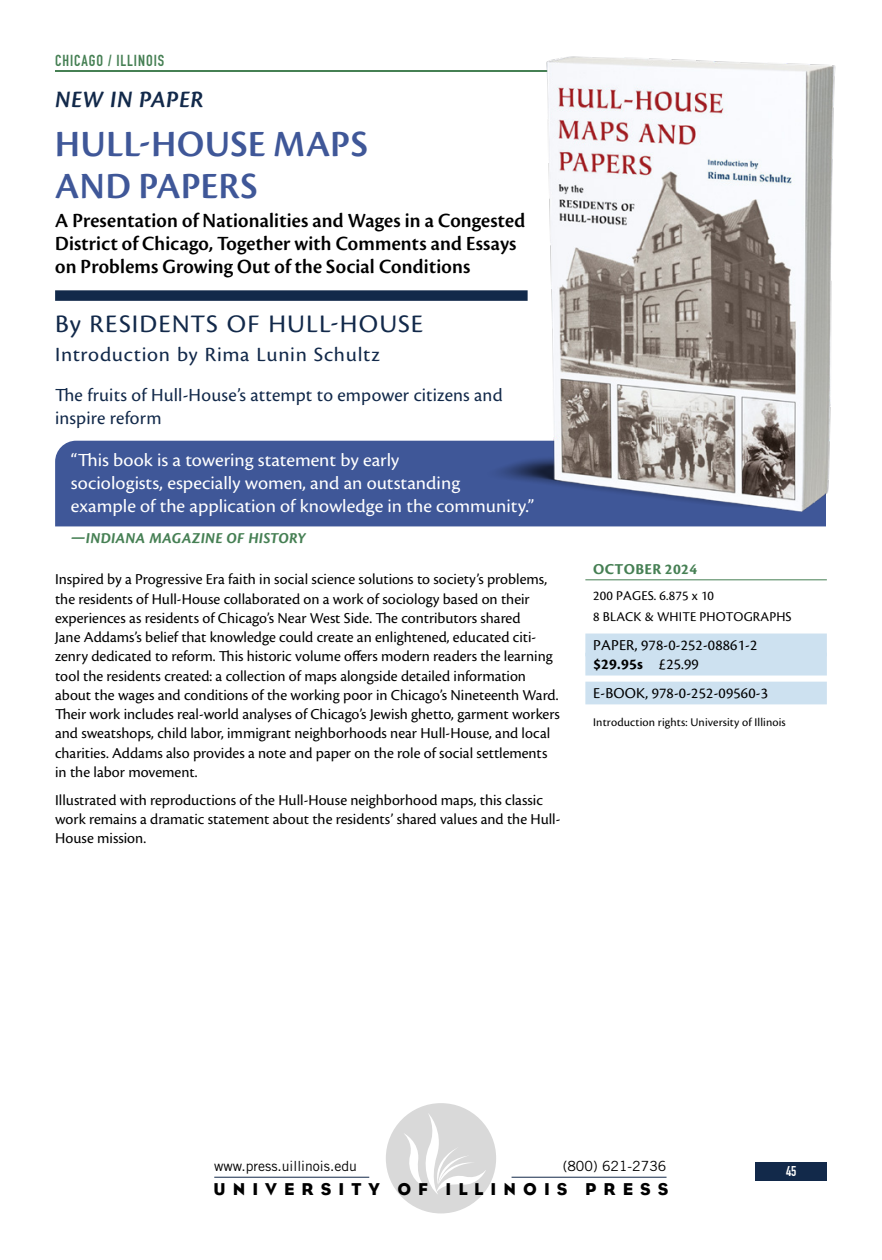
<style>
.page{position:relative;width:882px;height:1260px;background:#fff}
.page>*{position:absolute;margin:0;border:0;box-sizing:border-box;transform-origin:0 0}
.t1{font:38.5px/42px "Cronos Pro Semibold Disp";letter-spacing:.02em;color:#3f5798}
.t2{font:26.25px "Cronos Pro";letter-spacing:.04em;color:#12294a;scale:1.04 1}
.t3{font:italic 600 24.5px "Cronos Pro";letter-spacing:.02em;color:#12294a}
.t4{font:21px/22.8px "Cronos Pro Semibold Disp";letter-spacing:.01em;color:#000}
.t5{font:21px "Cronos Pro";letter-spacing:.03em;color:#12294a;scale:1.04 1}
.t6{font:19.25px/22.8px "Cronos Pro";color:#fff;scale:1.04 1}
.t7{font:19.25px/22.8px "Cronos Pro";letter-spacing:.01em;color:#12294a}
.t8{font:17.5px "Bureau Eagle FB Book";letter-spacing:.405em;color:#000}
.t9{font:15.75px/19.2px "Cronos Pro";color:#000}
.t10{font:italic 700 15.75px "Cronos Pro";letter-spacing:.01em;color:#468054}
.t11{font:15.75px "DIN Engschrift Std";letter-spacing:.06em;color:#468054}
.t12{font:700 15.75px "Cronos Pro";letter-spacing:.02em;color:#468054}
.t13{font:14px/21px "Cronos Pro";letter-spacing:.01em;color:#000}
.t14{font:14px "Trade Gothic LT Std";color:#000}
.t15{font:14px "DIN Engschrift Std";color:#fff}
.t16{font:12.25px "Cronos Pro";letter-spacing:.01em;color:#000}
.s1{font-weight:700}
</style>
<div class="page">
<div style="left:756px;top:1163px;width:71px;height:18px;background:#12294a"></div>
<hr style="left:512px;top:1177px;width:155px;height:1px;background:#12294a">
<hr style="left:214px;top:1177px;width:155px;height:1px;background:#12294a">
<div style="left:386px;top:1103px;width:110px;height:110px;background:#d9d9d9;border-radius:50%"></div>
<svg style="left:404px;top:1113px;width:82px;height:82px"></svg>
<hr style="left:55px;top:70px;width:747px;height:1px;background:#468054">
<div style="left:55px;top:290px;width:473px;height:11px;background:#12294a"></div>
<div style="left:55px;top:441px;width:771px;height:85px;background:#3f5798"></div>
<hr style="left:585px;top:579px;width:242px;height:1px;background:#468054">
<div style="left:585px;top:634px;width:242px;height:22px;background:#cde1f0"></div>
<div style="left:585px;top:653px;width:242px;height:23px;background:#cde1f0"></div>
<div style="left:585px;top:682px;width:242px;height:22px;background:#cde1f0"></div>
<img style="left:481px;top:56px;width:355px;height:464px">
<p class="t11" style="left:55px;top:52px;width:111px">CHICAGO / ILLINOIS</p>
<h3 class="t3" style="left:55px;top:85px;width:150px">NEW IN PAPER</h3>
<h1 class="t1" style="left:55px;top:123px;width:314px">HULL-HOUSE MAPS<br>AND PAPERS</h1>
<h3 class="t4" style="left:55px;top:210px;width:472px">A Presentation of Nationalities and Wages in a Congested<br>District of Chicago, Together with Comments and Essays on Problems Growing Out of the Social Conditions</h3>
<h2 class="t2" style="left:55px;top:309px;width:355px">By RESIDENTS OF HULL-HOUSE</h2>
<h3 class="t5" style="left:55px;top:343px;width:314px">Introduction by Rima Lunin Schultz</h3>
<p class="t7" style="left:55px;top:384px;width:449px">The fruits of Hull-House’s attempt to empower citizens and inspire reform</p>
<p class="t6" style="left:71px;top:449px;width:447px">“This book is a towering statement by early<br>sociologists, especially women, and an outstanding<br>example of the application of knowledge in the community.”</p>
<p class="t10" style="left:71px;top:529px;width:237px">—INDIANA MAGAZINE OF HISTORY</p>
<p class="t9" style="left:55px;top:570px;width:506px">Inspired by a Progressive Era faith in social science solutions to society’s problems, the residents of Hull-House collaborated on a work of sociology based on their experiences as residents of Chicago’s Near West Side. The contributors shared<br>Jane Addams’s belief that knowledge could create an enlightened, educated citi&shy;zenry dedicated to reform. This historic volume offers modern readers the learning tool the residents created: a collection of maps alongside detailed information about the wages and conditions of the working poor in Chicago’s Nineteenth Ward.<br>Their work includes real-world analyses of Chicago’s Jewish ghetto, garment workers and sweatshops, child labor, immigrant neighborhoods near Hull-House, and local charities. Addams also provides a note and paper on the role of social settlements in the labor movement.</p>
<p class="t9" style="left:55px;top:790px;width:507px">Illustrated with reproductions of the Hull-House neighborhood maps, this classic work remains a dramatic statement about the residents’ shared values and the Hull-<br>House mission.</p>
<p class="t12" style="left:593px;top:560px;width:105px">OCTOBER 2024</p>
<p class="t13" style="left:593px;top:585px;width:200px">200 PAGES. 6.875 x 10<br>8 BLACK &amp; WHITE PHOTOGRAPHS</p>
<p class="t9" style="left:593px;top:636px;width:166px">PAPER, 978-0-252-08861-2 <span class="s1">$29.95s</span> £25.99</p>
<p class="t9" style="left:593px;top:684px;width:176px">E-BOOK, 978-0-252-09560-3</p>
<p class="t16" style="left:593px;top:715px;width:194px">Introduction rights: University of Illinois</p>
<p class="t14" style="left:214px;top:1158px;width:144px">www.press.uillinois.edu</p>
<p class="t14" style="left:563px;top:1158px;width:105px">(800) 621-2736</p>
<p class="t8" style="left:213px;top:1179px;width:457px">UNIVERSITY OF ILLINOIS PRESS</p>
<p class="t15" style="left:786px;top:1163px;width:12px">45</p>
</div>
